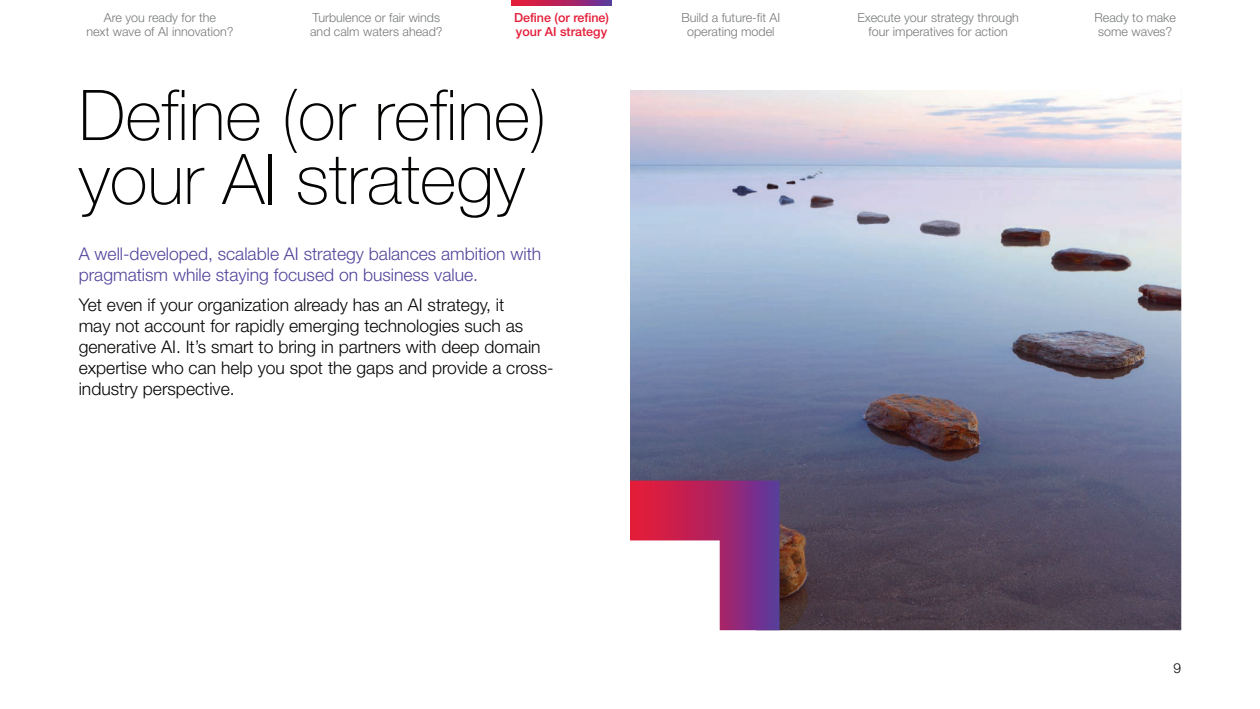
<style>
.page{position:relative;width:1260px;height:709px;background:#fff}
.page>*{position:absolute;margin:0;border:0;box-sizing:border-box;transform-origin:0 0}
.t1{font:100 70px/64px "Helvetica Neue LT Pro";color:#040503}
.t2{font:300 17.5px/21px "Helvetica Neue LT Pro";color:#040503}
.t3{font:300 17.5px/21px "Helvetica Neue LT Pro";color:#53439b}
.t4{font:300 13.75px "Helvetica Neue LT Pro";color:#040503}
.t5{font:300 12.5px/13.8px "Helvetica Neue LT Pro";color:#77797a;text-align:center}
.t6{font:500 12.5px/13.8px "Helvetica Neue LT Pro";color:#e41c37}
</style>
<div class="page">
<img style="left:630px;top:90px;width:551px;height:540px">
<svg style="left:630px;top:480px;width:150px;height:150px"></svg>
<svg style="left:512px;top:0;width:100px;height:6px"></svg>
<p class="t6" style="left:514px;top:11px;width:96px">Define (or refine) your AI strategy</p>
<p class="t5" style="left:86px;top:11px;width:149px">Are you ready for the<br>next wave of AI innovation?</p>
<p class="t5" style="left:310px;top:11px;width:134px;text-align:left">Turbulence or fair winds and calm waters ahead?</p>
<p class="t5" style="left:1095px;top:11px;width:83px;text-align:left">Ready to make some waves?</p>
<p class="t5" style="left:681px;top:11px;width:100px">Build a future-fit AI operating model</p>
<p class="t5" style="left:857px;top:11px;width:163px">Execute your strategy through four imperatives for action</p>
<h1 class="t1" style="left:79px;top:83px;width:470px">Define (or refine) your AI strategy</h1>
<p class="t3" style="left:79px;top:243px;width:464px">A well-developed, scalable AI strategy balances ambition with pragmatism while staying focused on business value.</p>
<p class="t2" style="left:79px;top:294px;width:476px">Yet even if your organization already has an AI strategy, it<br>may not account for rapidly emerging technologies such as generative AI. It’s smart to bring in partners with deep domain expertise who can help you spot the gaps and provide a cross&shy;industry perspective.</p>
<p class="t4" style="left:1174px;top:660px;width:9px">9</p>
</div>
